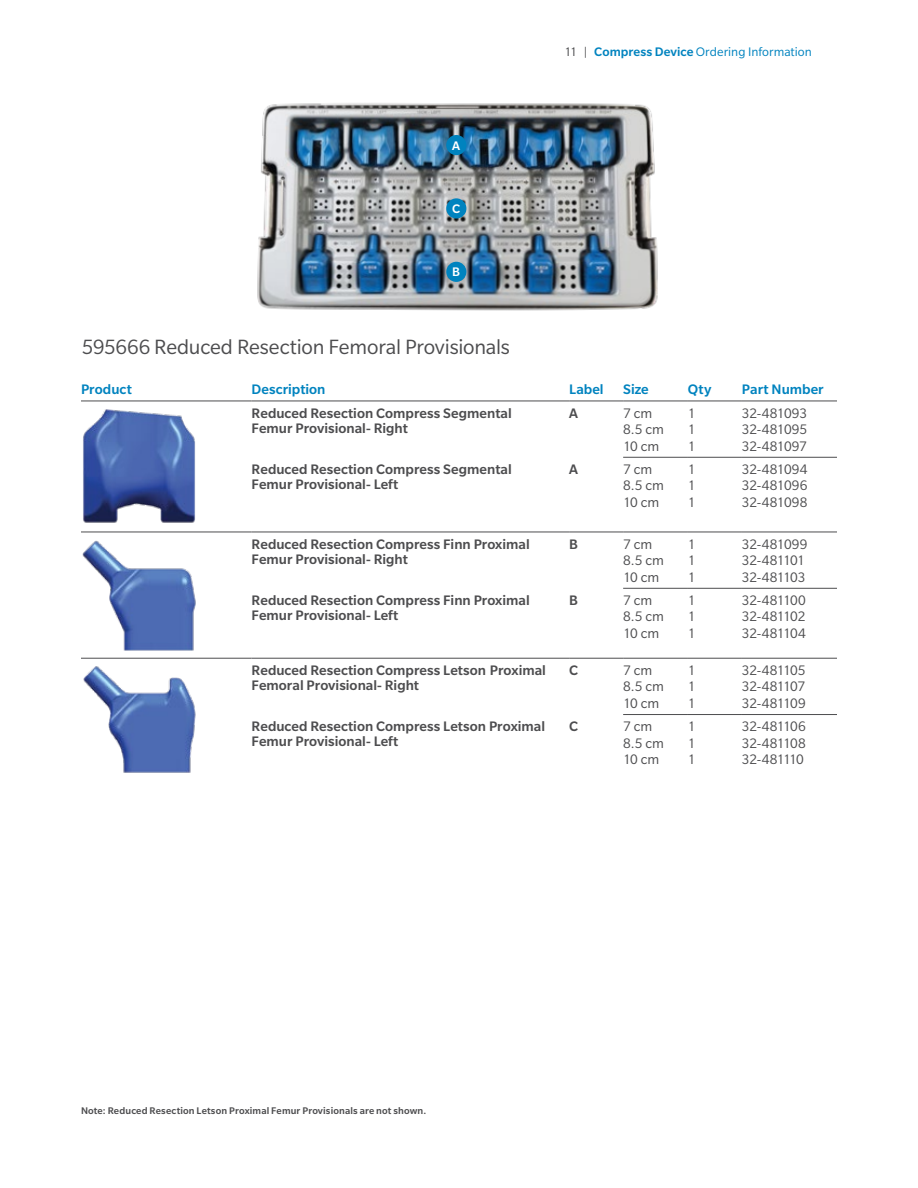
<style>
.page{position:relative;width:918px;height:1188px;background:#fff}
.page>*{position:absolute;margin:0;border:0;box-sizing:border-box;transform-origin:0 0}
.t1{font:22.5px "Slate Pro";letter-spacing:-.01em;color:#4d4d4f}
.t2{font:500 15px/15px "Slate Pro";color:#4d4d4f}
.t3{font:15px/16.5px "Slate Pro";letter-spacing:-.015em;color:#4d4d4f;text-align:justify}
.t4{font:500 15px "Slate Pro";color:#0083bf}
.t5{font:13.5px "Slate Pro";letter-spacing:.005em;color:#0083bf}
.t6{font:500 13.5px "Slate Pro";color:#fff}
.t7{font:500 10.5px "Slate Pro";letter-spacing:.01em;color:#4d4d4f}
.s1{color:#4d4d4f}
.s2{font-weight:500}
</style>
<div class="page">
<img style="left:257px;top:103px;width:401px;height:208px">
<div style="left:446px;top:135px;width:20px;height:20px;background:#0083bf;border-radius:50%"></div>
<div style="left:446px;top:198px;width:20px;height:21px;background:#0083bf;border-radius:50%"></div>
<div style="left:446px;top:262px;width:20px;height:20px;background:#0083bf;border-radius:50%"></div>
<hr style="left:252px;top:401px;width:317px;height:1px;background:#4d4d4f">
<hr style="left:569px;top:401px;width:54px;height:1px;background:#4d4d4f">
<hr style="left:623px;top:401px;width:65px;height:1px;background:#4d4d4f">
<hr style="left:688px;top:401px;width:54px;height:1px;background:#4d4d4f">
<hr style="left:742px;top:401px;width:95px;height:1px;background:#4d4d4f">
<hr style="left:252px;top:532px;width:317px;height:1px;background:#4d4d4f">
<hr style="left:569px;top:532px;width:54px;height:1px;background:#4d4d4f">
<hr style="left:623px;top:532px;width:65px;height:1px;background:#4d4d4f">
<hr style="left:688px;top:532px;width:54px;height:1px;background:#4d4d4f">
<hr style="left:742px;top:532px;width:95px;height:1px;background:#4d4d4f">
<hr style="left:252px;top:658px;width:317px;height:1px;background:#4d4d4f">
<hr style="left:569px;top:658px;width:54px;height:1px;background:#4d4d4f">
<hr style="left:623px;top:658px;width:65px;height:1px;background:#4d4d4f">
<hr style="left:688px;top:658px;width:54px;height:1px;background:#4d4d4f">
<hr style="left:742px;top:658px;width:95px;height:1px;background:#4d4d4f">
<hr style="left:81px;top:401px;width:171px;height:1px;background:#4d4d4f">
<hr style="left:81px;top:532px;width:171px;height:1px;background:#4d4d4f">
<hr style="left:81px;top:658px;width:171px;height:1px;background:#4d4d4f">
<hr style="left:623px;top:457px;width:65px;height:1px;background:#4d4d4f">
<hr style="left:688px;top:457px;width:54px;height:1px;background:#4d4d4f">
<hr style="left:742px;top:457px;width:95px;height:1px;background:#4d4d4f">
<hr style="left:623px;top:588px;width:65px;height:1px;background:#4d4d4f">
<hr style="left:688px;top:588px;width:54px;height:1px;background:#4d4d4f">
<hr style="left:742px;top:588px;width:95px;height:1px;background:#4d4d4f">
<hr style="left:623px;top:714px;width:65px;height:1px;background:#4d4d4f">
<hr style="left:688px;top:714px;width:54px;height:1px;background:#4d4d4f">
<hr style="left:742px;top:714px;width:95px;height:1px;background:#4d4d4f">
<img style="left:83px;top:409px;width:112px;height:114px">
<img style="left:82px;top:540px;width:114px;height:111px">
<img style="left:83px;top:666px;width:113px;height:107px">
<p class="t6" style="left:452px;top:138px;width:9px">A</p>
<p class="t6" style="left:452px;top:201px;width:10px">C</p>
<p class="t6" style="left:452px;top:265px;width:9px">B</p>
<h1 class="t1" style="left:82px;top:335px;width:430px">595666 Reduced Resection Femoral Provisionals</h1>
<p class="t5" style="left:565px;top:45px;width:249px"><span class="s1">11 |</span> <span class="s2">Compress Device</span> Ordering Information</p>
<p class="t4" style="left:81px;top:381px;width:52px">Product</p>
<p class="t4" style="left:252px;top:381px;width:75px">Description</p>
<p class="t4" style="left:569px;top:381px;width:36px">Label</p>
<p class="t4" style="left:623px;top:381px;width:27px">Size</p>
<p class="t4" style="left:688px;top:381px;width:25px">Qty</p>
<p class="t4" style="left:742px;top:381px;width:83px">Part Number</p>
<p class="t2" style="left:252px;top:405px;width:262px">Reduced Resection Compress Segmental<br>Femur Provisional- Right</p>
<p class="t2" style="left:569px;top:405px;width:10px">A</p>
<p class="t3" style="left:623px;top:404px;width:42px;text-align:left">7 cm<br>8.5 cm<br>10 cm</p>
<p class="t3" style="left:688px;top:404px;width:9px">1<br>1<br>1</p>
<p class="t3" style="left:742px;top:404px;width:67px">32-481093<br>32-481095<br>32-481097</p>
<p class="t2" style="left:252px;top:461px;width:262px">Reduced Resection Compress Segmental<br>Femur Provisional- Left</p>
<p class="t2" style="left:569px;top:461px;width:10px">A</p>
<p class="t3" style="left:623px;top:461px;width:42px;text-align:left">7 cm<br>8.5 cm<br>10 cm</p>
<p class="t3" style="left:688px;top:461px;width:9px">1<br>1<br>1</p>
<p class="t3" style="left:742px;top:461px;width:67px">32-481094<br>32-481096<br>32-481098</p>
<p class="t2" style="left:252px;top:536px;width:280px">Reduced Resection Compress Finn Proximal<br>Femur Provisional- Right</p>
<p class="t2" style="left:569px;top:536px;width:10px">B</p>
<p class="t3" style="left:623px;top:535px;width:42px;text-align:left">7 cm<br>8.5 cm<br>10 cm</p>
<p class="t3" style="left:688px;top:535px;width:9px">1<br>1<br>1</p>
<p class="t3" style="left:742px;top:535px;width:67px;text-align:left">32-481099<br>32-481101<br>32-481103</p>
<p class="t2" style="left:252px;top:592px;width:280px">Reduced Resection Compress Finn Proximal<br>Femur Provisional- Left</p>
<p class="t2" style="left:569px;top:592px;width:10px">B</p>
<p class="t3" style="left:623px;top:592px;width:42px;text-align:left">7 cm<br>8.5 cm<br>10 cm</p>
<p class="t3" style="left:688px;top:592px;width:9px">1<br>1<br>1</p>
<p class="t3" style="left:742px;top:592px;width:65px">32-481100<br>32-481102<br>32-481104</p>
<p class="t2" style="left:252px;top:662px;width:296px">Reduced Resection Compress Letson Proximal<br>Femoral Provisional- Right</p>
<p class="t2" style="left:569px;top:662px;width:10px">C</p>
<p class="t3" style="left:623px;top:662px;width:42px;text-align:left">7 cm<br>8.5 cm<br>10 cm</p>
<p class="t3" style="left:688px;top:662px;width:9px">1<br>1<br>1</p>
<p class="t3" style="left:742px;top:662px;width:65px">32-481105<br>32-481107<br>32-481109</p>
<p class="t2" style="left:252px;top:719px;width:295px">Reduced Resection Compress Letson Proximal<br>Femur Provisional- Left</p>
<p class="t2" style="left:569px;top:719px;width:10px">C</p>
<p class="t3" style="left:623px;top:718px;width:42px;text-align:left">7 cm<br>8.5 cm<br>10 cm</p>
<p class="t3" style="left:688px;top:718px;width:9px">1<br>1<br>1</p>
<p class="t3" style="left:742px;top:718px;width:65px">32-481106<br>32-481108<br>32-481110</p>
<p class="t7" style="left:81px;top:1105px;width:347px">Note: Reduced Resection Letson Proximal Femur Provisionals are not shown.</p>
</div>
